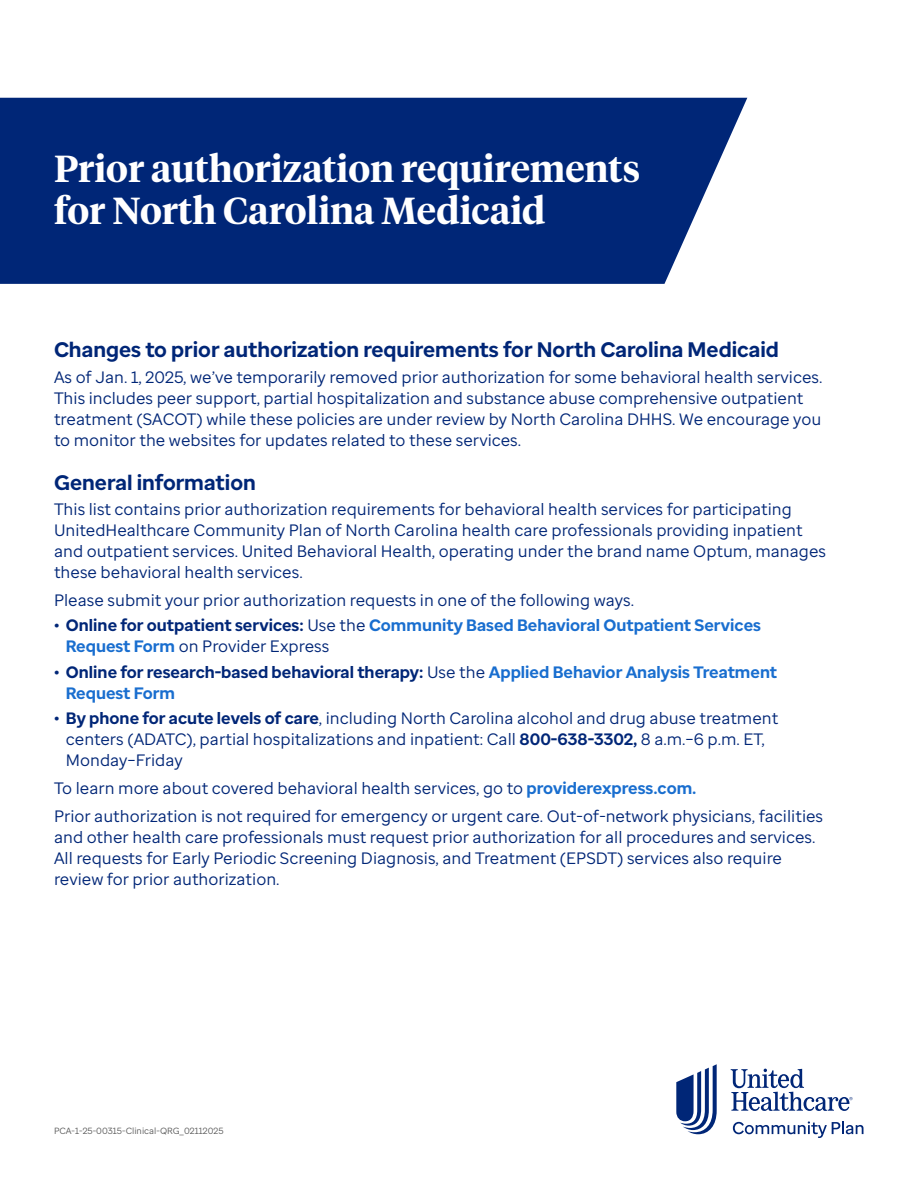
<style>
.page{position:relative;width:918px;height:1188px;background:#fff}
.page>*{position:absolute;margin:0;border:0;box-sizing:border-box;transform-origin:0 0}
.t1{font:600 37.5px/42px "UHC Serif Headline";color:#fff}
.t2{font:700 21px "Enterprise Sans";color:#002677}
.t3{font:16.5px/21px "Enterprise Sans";color:#002677}
.t4{font:700 16.5px/21px "Enterprise Sans";color:#196ecf}
.t5{font:9px "Enterprise Sans";color:#5a5a5a}
.s1{color:#002677}
.s2{font-weight:400;color:#002677}
.s3{font-weight:700}
.s4{font-weight:700;color:#196ecf}
</style>
<div class="page">
<svg style="left:676px;top:1064px;width:41px;height:70px"></svg>
<svg style="left:731px;top:1069px;width:122px;height:42px"></svg>
<svg style="left:733px;top:1121px;width:130px;height:17px"></svg>
<div style="left:0;top:98px;width:747px;height:186px;background:#002677"></div>
<h1 class="t1" style="left:54px;top:146px;width:588px">Prior authorization requirements for North Carolina Medicaid</h1>
<p class="t2" style="left:54px;top:336px;width:727px">Changes to prior authorization requirements for North Carolina Medicaid</p>
<p class="t3" style="left:54px;top:366px;width:770px">As of Jan. 1, 2025, we’ve temporarily removed prior authorization for some behavioral health services.<br>This includes peer support, partial hospitalization and substance abuse comprehensive outpatient treatment (SACOT) while these policies are under review by North Carolina DHHS. We encourage you to monitor the websites for updates related to these services.</p>
<p class="t2" style="left:54px;top:469px;width:203px">General information</p>
<p class="t3" style="left:54px;top:499px;width:774px">This list contains prior authorization requirements for behavioral health services for participating UnitedHealthcare Community Plan of North Carolina health care professionals providing inpatient and outpatient services. United Behavioral Health, operating under the brand name Optum, manages these behavioral health services.</p>
<p class="t3" style="left:54px;top:590px;width:582px">Please submit your prior authorization requests in one of the following ways.</p>
<p class="t4" style="left:66px;top:615px;width:697px;text-indent:-12px"><span class="s1">• Online for outpatient services:</span> <span class="s2">Use the</span> Community Based Behavioral Outpatient Services<br>Request Form <span class="s2">on Provider Express</span></p>
<p class="t4" style="left:66px;top:661px;width:713px;text-indent:-12px"><span class="s1">• Online for research-based behavioral therapy:</span> <span class="s2">Use the</span> Applied Behavior Analysis Treatment<br>Request Form</p>
<p class="t3" style="left:66px;top:708px;width:714px;text-indent:-12px"><span class="s3">• By phone for acute levels of care</span>, including North Carolina alcohol and drug abuse treatment centers (ADATC), partial hospitalizations and inpatient: Call <span class="s3">800-638-3302,</span> 8 a.m.–6 p.m. ET,<br>Monday–Friday</p>
<p class="t3" style="left:54px;top:774px;width:771px;line-height:27.8px">To learn more about covered behavioral health services, go to <span class="s4">providerexpress.com.<br></span>Prior authorization is not required for emergency or urgent care. Out-of-network physicians, facilities</p>
<p class="t3" style="left:54px;top:826px;width:763px">and other health care professionals must request prior authorization for all procedures and services.<br>All requests for Early Periodic Screening Diagnosis, and Treatment (EPSDT) services also require review for prior authorization.</p>
<p class="t5" style="left:54px;top:1125px;width:171px">PCA-1-25-00315-Clinical-QRG_02112025</p>
</div>
